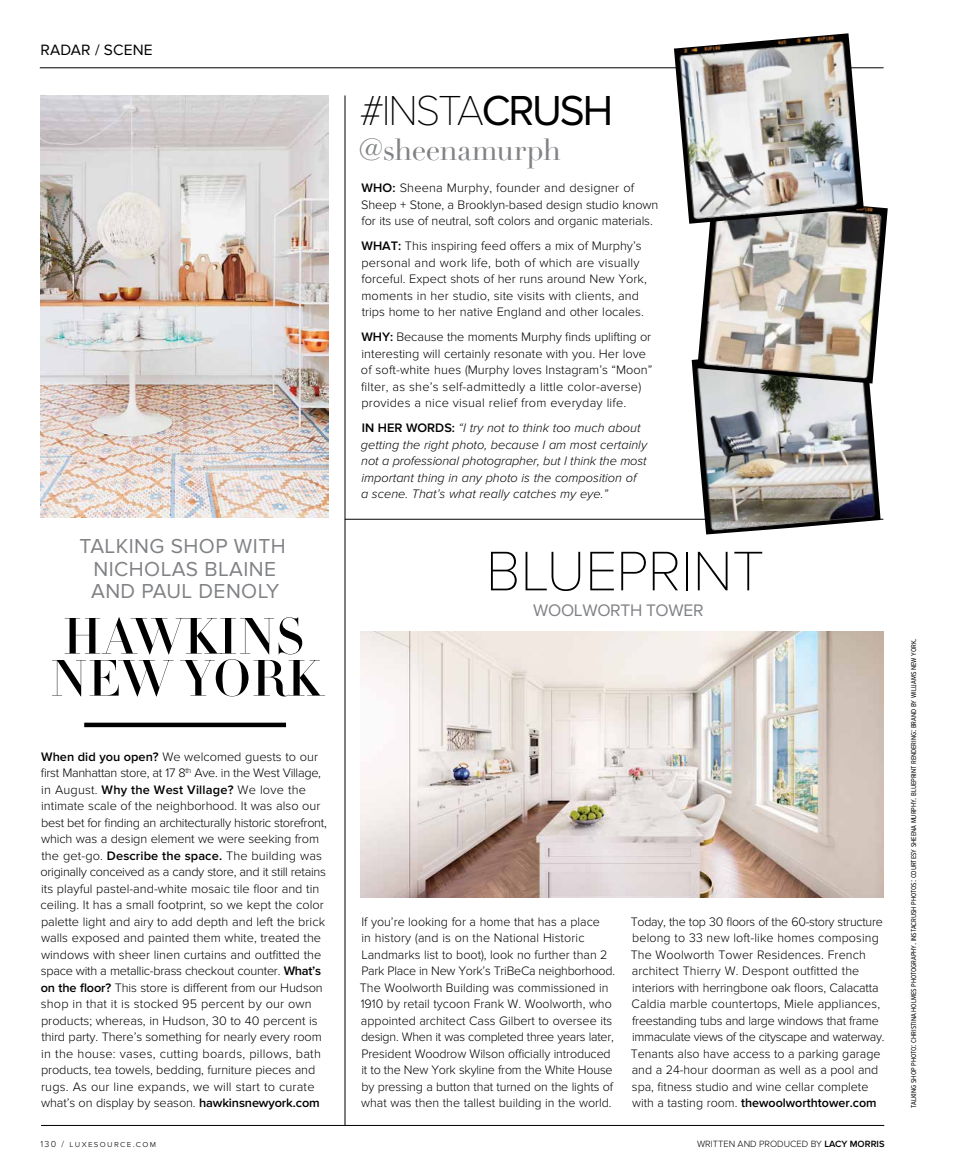
<style>
.page{position:relative;width:972px;height:1175px;background:#fff}
.page>*{position:absolute;margin:0;border:0;box-sizing:border-box;transform-origin:0 0}
.t1{font:100 57.75px "Proxima Nova T";letter-spacing:-.005em;color:#000}
.t2{font:500 50.25px/42px "Didot HTF 42";letter-spacing:.01em;color:#000}
.t3{font:100 43.5px "Proxima Nova T";letter-spacing:-.05em;color:#000}
.t4{font:29.85px "Didot LT Std";letter-spacing:-.02em;color:#808285}
.t5{font:21px/22.5px "Proxima Nova";letter-spacing:.02em;color:#808285;text-align:center}
.t6{font:17.4px "Proxima Nova";letter-spacing:-.02em;color:#808285}
.t7{font:15.45px "Proxima Nova";letter-spacing:.01em;color:#000}
.t8{font:300 12.75px/16.5px "Proxima Nova";color:#000}
.t9{font:italic 300 12.75px/16.5px "Proxima Nova";color:#000}
.t10{font:300 9.3px "Proxima Nova";color:#000}
.t11{font:300 9px "Proxima Nova";letter-spacing:.15em;color:#000}
.t12{font:7.35px "Proxima Nova A Cond";letter-spacing:-.015em;color:#000}
.s1{font-weight:600}
.s2{font-family:"Proxima Nova";font-weight:400}
.s3{font-weight:600;font-style:normal}
.s4{font-size:9.75px}
</style>
<div class="page">
<hr style="left:40px;top:67px;width:844px;height:1px;background:#000">
<hr style="left:345px;top:95px;width:1px;height:1030px;background:#000">
<hr style="left:345px;top:519px;width:538px;height:1px;background:#000">
<div style="left:84px;top:722px;width:202px;height:5px;background:#000"></div>
<img style="left:40px;top:95px;width:288px;height:423px">
<img style="left:361px;top:631px;width:522px;height:266px">
<img style="left:692px;top:359px;width:189px;height:175px">
<img style="left:697px;top:206px;width:191px;height:177px">
<img style="left:674px;top:33px;width:190px;height:191px">
<hr style="left:41px;top:1125px;width:843px;height:1px;background:#000">
<p class="t7" style="left:41px;top:41px;width:114px">RADAR / SCENE</p>
<h3 class="t5" style="left:79px;top:535px;width:208px">TALKING SHOP WITH<br>NICHOLAS BLAINE<br>AND PAUL DENOLY</h3>
<h2 class="t2" style="left:50px;top:617px;width:272px">HAWKINS<br>NEW YORK</h2>
<p class="t8" style="left:41px;top:748px;width:288px"><span class="s1">When did you open?</span> We welcomed guests to our first Manhattan store, at 17 8<sup>th</sup> Ave. in the West Village, in August. <span class="s1">Why the West Village?</span> We love the intimate scale of the neighborhood. It was also our best bet for finding an architecturally historic storefront, which was a design element we were seeking from the get-go. <span class="s1">Describe the space.</span> The building was originally conceived as a candy store, and it still retains its playful pastel-and-white mosaic tile floor and tin ceiling. It has a small footprint, so we kept the color palette light and airy to add depth and left the brick walls exposed and painted them white, treated the windows with sheer linen curtains and outfitted the space with a metallic-brass checkout counter. <span class="s1">What’s on the floor?</span> This store is different from our Hudson shop in that it is stocked 95 percent by our own products; whereas, in Hudson, 30 to 40 percent is third party. There’s something for nearly every room in the house: vases, cutting boards, pillows, bath products, tea towels, bedding, furniture pieces and rugs. As our line expands, we will start to curate what’s on display by season. <span class="s1">hawkinsnewyork.com</span></p>
<p class="t11" style="left:40px;top:1138px;width:117px">130 / luxesource.com</p>
<h3 class="t3" style="left:360px;top:86px;width:255px">#INSTA<span class="s2">CRUSH</span></h3>
<h3 class="t4" style="left:359px;top:132px;width:204px">@sheenamurph</h3>
<p class="t8" style="left:361px;top:180px;width:299px"><span class="s1">WHO:</span> Sheena Murphy, founder and designer of<br>Sheep + Stone, a Brooklyn-based design studio known for its use of neutral, soft colors and organic materials.</p>
<p class="t8" style="left:361px;top:238px;width:287px"><span class="s1">WHAT:</span> This inspiring feed offers a mix of Murphy’s personal and work life, both of which are visually forceful. Expect shots of her runs around New York, moments in her studio, site visits with clients, and trips home to her native England and other locales.</p>
<p class="t8" style="left:361px;top:329px;width:293px"><span class="s1">WHY:</span> Because the moments Murphy finds uplifting or interesting will certainly resonate with you. Her love of soft-white hues (Murphy loves Instagram’s “Moon” filter, as she’s self-admittedly a little color-averse) provides a nice visual relief from everyday life.</p>
<p class="t9" style="left:361px;top:420px;width:288px"><span class="s3">IN HER WORDS:</span> “I try not to think too much about getting the right photo, because I am most certainly not a professional photographer, but I think the most important thing in any photo is the composition of<br>a scene. That’s what really catches my eye.”</p>
<h1 class="t1" style="left:486px;top:538px;width:280px">BLUEPRINT</h1>
<h3 class="t6" style="left:533px;top:600px;width:172px">WOOLWORTH TOWER</h3>
<p class="t8" style="left:360px;top:913px;width:257px">If you’re looking for a home that has a place<br>in history (and is on the National Historic Landmarks list to boot), look no further than 2<br>Park Place in New York’s TriBeCa neighborhood.<br>The Woolworth Building was commissioned in 1910 by retail tycoon Frank W. Woolworth, who appointed architect Cass Gilbert to oversee its design. When it was completed three years later, President Woodrow Wilson officially introduced it to the New York skyline from the White House by pressing a button that turned on the lights of what was then the tallest building in the world.</p>
<p class="t8" style="left:631px;top:913px;width:255px">Today, the top 30 floors of the 60-story structure belong to 33 new loft-like homes composing The Woolworth Tower Residences. French architect Thierry W. Despont outfitted the interiors with herringbone oak floors, Calacatta Caldia marble countertops, Miele appliances, freestanding tubs and large windows that frame immaculate views of the cityscape and waterway.<br>Tenants also have access to a parking garage and a 24-hour doorman as well as a pool and spa, fitness studio and wine cellar complete with a tasting room. <span class="s1">thewoolworthtower.com</span></p>
<p class="t10" style="left:697px;top:1138px;width:189px">WRITTEN AND PRODUCED BY <span class="s1">LACY MORRIS</span></p>
<p class="t12" style="left:910px;top:1107px;width:471px;rotate:-90deg">talking shop photo<span class="s4">:</span> christina holmes photography<span class="s4">.</span> instacrush photos<span class="s4">:</span> courtesy sheena murphy<span class="s4">.</span> blueprint rendering<span class="s4">:</span> brand by williams new york<span class="s4">.</span></p>
</div>
